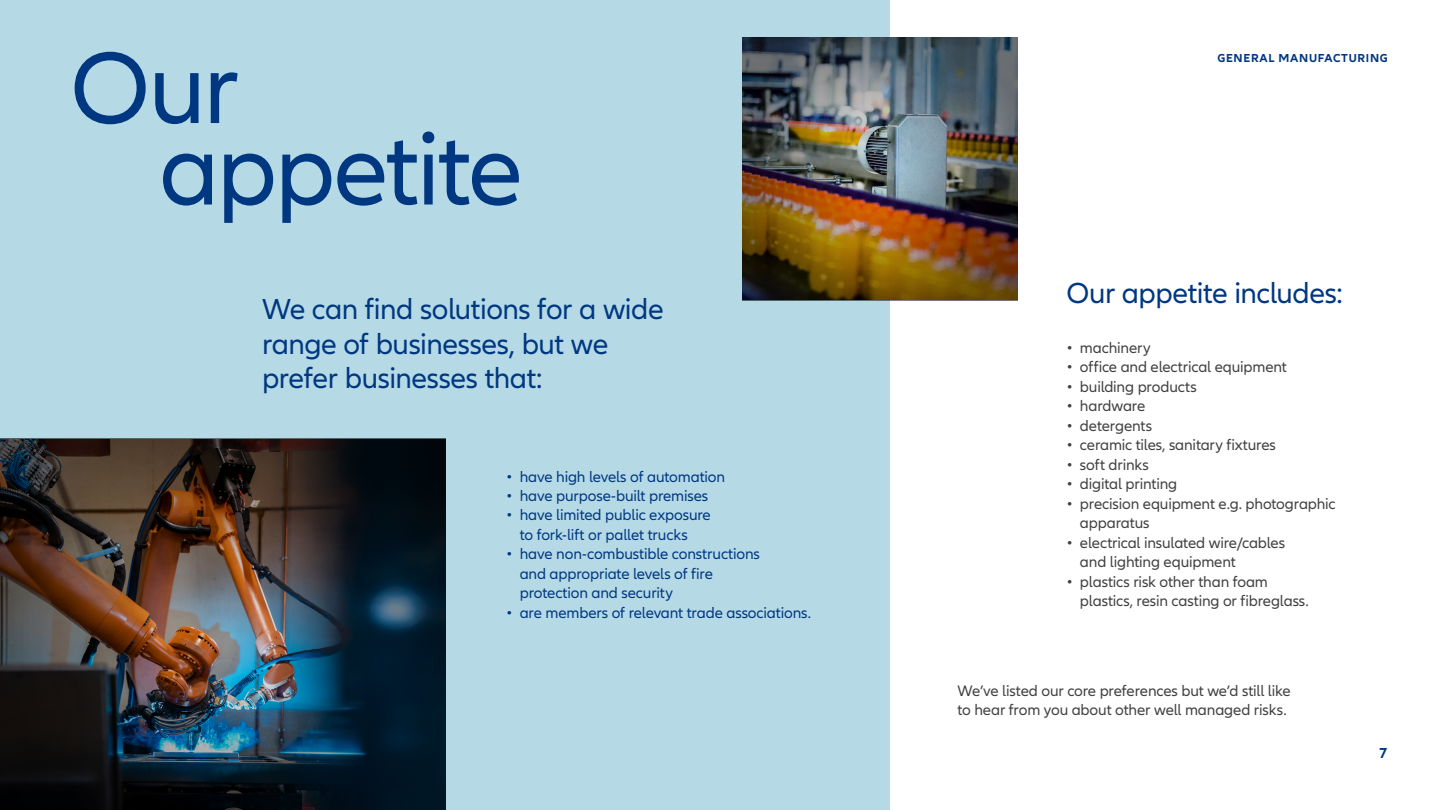
<style>
.page{position:relative;width:1440px;height:810px;background:#fff}
.page>*{position:absolute;margin:0;border:0;box-sizing:border-box;transform-origin:0 0}
.t1{font:105px/81.4px "Allianz Neo";letter-spacing:-.025em;color:#003781}
.t2{font:30px/34.5px "Allianz Neo";letter-spacing:-.015em;color:#003781}
.t3{font:15.75px/19.5px "Allianz Neo";letter-spacing:-.01em;color:#414141}
.t4{font:15.75px/19.5px "Allianz Neo";letter-spacing:-.01em;color:#003781}
.t5{font:700 15px "Allianz Neo";color:#003781}
.t6{font:700 12px "Allianz Neo";letter-spacing:.06em;color:#003781}
</style>
<div class="page">
<div style="left:0;top:0;width:890px;height:810px;background:#b5dae6"></div>
<img style="left:743px;top:38px;width:274px;height:262px">
<img style="left:0;top:439px;width:445px;height:371px">
<h1 class="t1" style="left:159px;top:50px;width:365px;text-indent:-89px">Our appetite</h1>
<h2 class="t2" style="left:262px;top:293px;width:403px">We can find solutions for a wide range of businesses, but we prefer businesses that:</h2>
<p class="t4" style="left:506px;top:467px;width:220px">• have high levels of automation</p>
<p class="t4" style="left:506px;top:486px;width:204px">• have purpose-built premises</p>
<p class="t4" style="left:520px;top:506px;width:193px;text-indent:-13px">• have limited public exposure to fork-lift or pallet trucks</p>
<p class="t4" style="left:520px;top:545px;width:242px;text-indent:-13px">• have non-combustible constructions and appropriate levels of fire protection and security</p>
<p class="t4" style="left:506px;top:603px;width:306px">• are members of relevant trade associations.</p>
<p class="t6" style="left:1217px;top:51px;width:172px">GENERAL MANUFACTURING</p>
<h2 class="t2" style="left:1066px;top:277px;width:278px">Our appetite includes:</h2>
<p class="t3" style="left:1066px;top:338px;width:86px">• machinery</p>
<p class="t3" style="left:1066px;top:358px;width:222px">• office and electrical equipment</p>
<p class="t3" style="left:1066px;top:377px;width:132px">• building products</p>
<p class="t3" style="left:1066px;top:397px;width:80px">• hardware</p>
<p class="t3" style="left:1066px;top:416px;width:87px">• detergents</p>
<p class="t3" style="left:1066px;top:436px;width:211px">• ceramic tiles, sanitary fixtures</p>
<p class="t3" style="left:1066px;top:455px;width:84px">• soft drinks</p>
<p class="t3" style="left:1066px;top:475px;width:112px">• digital printing</p>
<p class="t3" style="left:1080px;top:494px;width:257px;text-indent:-13px">• precision equipment e.g. photographic apparatus</p>
<p class="t3" style="left:1080px;top:533px;width:207px;text-indent:-13px">• electrical insulated wire/cables and lighting equipment</p>
<p class="t3" style="left:1080px;top:572px;width:230px;text-indent:-13px">• plastics risk other than foam plastics, resin casting or fibreglass.</p>
<p class="t3" style="left:957px;top:681px;width:335px">We’ve listed our core preferences but we’d still like to hear from you about other well managed risks.</p>
<p class="t5" style="left:1379px;top:744px;width:10px">7</p>
</div>
